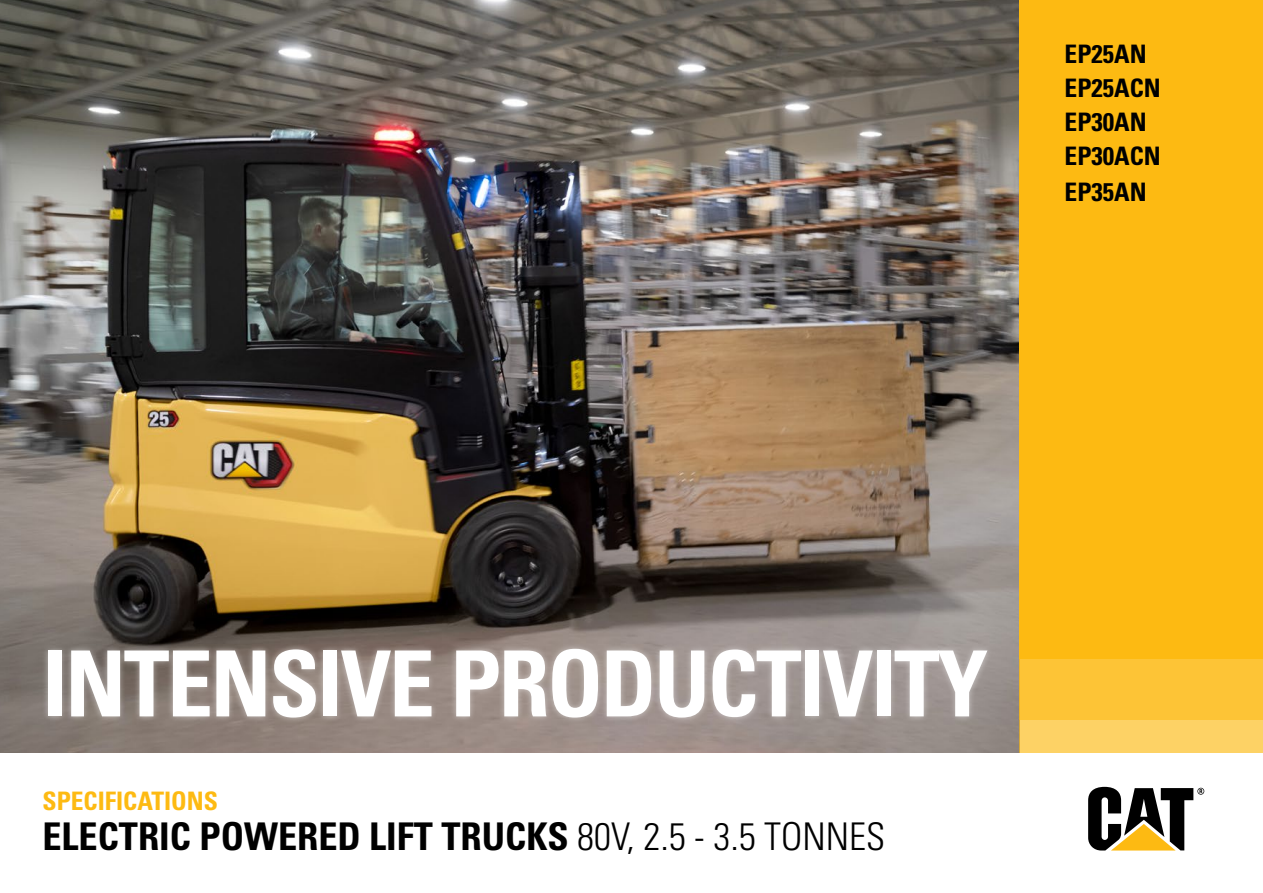
<style>
.page{position:relative;width:1263px;height:893px;background:#fff}
.page>*{position:absolute;margin:0;border:0;box-sizing:border-box;transform-origin:0 0}
.t1{font:91.2px "Univers LTCYR 67 Bold Cond";letter-spacing:-.025em;color:#fff}
.t2{font:38.25px "Univers LTCYR 67 Bold Cond";color:#000}
.t3{font:25.5px/34.3px "Univers LTCYR 67 Bold Cond";color:#000}
.t4{font:25.5px "Univers LTCYR 67 Bold Cond";color:#fdba12}
.s1{font-family:"Univers LTCYR 47 Light Cond"}
</style>
<div class="page">
<img style="left:0;top:0;width:1019px;height:753px">
<svg style="left:1088px;top:787px;width:116px;height:63px"></svg>
<div style="left:1019px;top:0;width:244px;height:658px;background:#fdba12"></div>
<div style="left:1019px;top:658px;width:244px;height:62px;background:#fdc436"></div>
<div style="left:1019px;top:720px;width:244px;height:33px;background:#fdd265"></div>
<div style="left:41px;top:643px;width:952px;height:81px;background:#fff;opacity:.5"></div>
<p class="t3" style="left:1065px;top:36px;width:98px">EP25AN<br>EP25ACN<br>EP30AN<br>EP30ACN<br>EP35AN</p>
<h1 class="t1" style="left:42px;top:628px;width:947px">INTENSIVE PRODUCTIVITY</h1>
<p class="t4" style="left:43px;top:785px;width:177px">SPECIFICATIONS</p>
<p class="t2" style="left:43px;top:813px;width:844px">ELECTRIC POWERED LIFT TRUCKS <span class="s1">80V, 2.5 - 3.5 TONNES</span></p>
</div>
